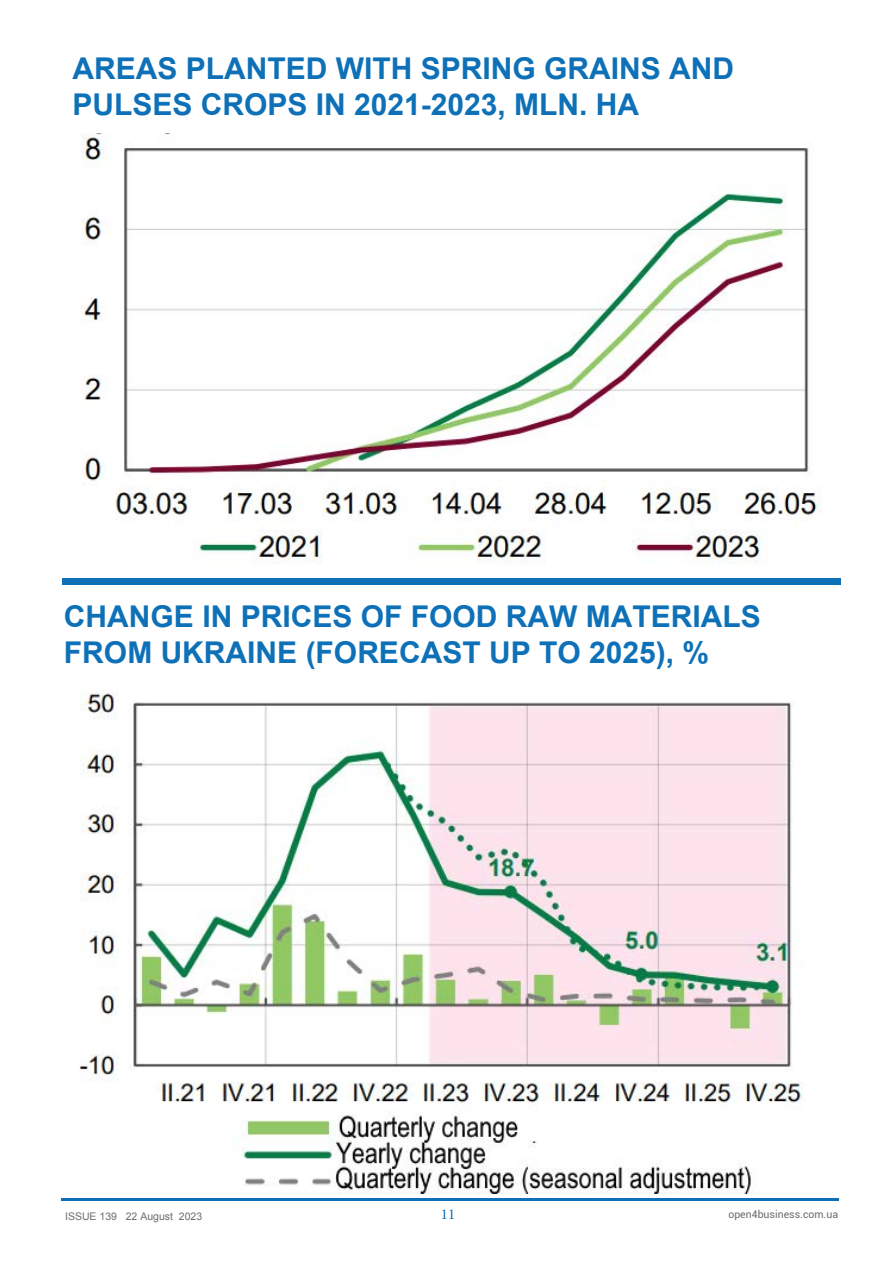
<style>
.page{position:relative;width:893px;height:1263px;background:#fff}
.page>*{position:absolute;margin:0;border:0;box-sizing:border-box;transform-origin:0 0}
.t1{font:700 30px/36px "Arial";color:#0e71b8}
.t2{font:15px "Minion Pro";color:#0e71b8}
.t3{font:10.5px "Arial";color:#6c6d70}
.t4{font:10.5px "Roboto";color:#6c6d70}
</style>
<div class="page">
<hr style="left:61px;top:1198px;width:778px;height:3px;background:#0e71b8">
<div style="left:62px;top:578px;width:778px;height:7px;background:#0e71b8"></div>
<img style="left:82px;top:134px;width:737px;height:431px">
<img style="left:80px;top:682px;width:724px;height:511px">
<p class="t1" style="left:72px;top:51px;width:663px">AREAS PLANTED WITH SPRING GRAINS AND<br>PULSES CROPS IN 2021-2023, MLN. HA</p>
<p class="t1" style="left:64px;top:599px;width:698px">CHANGE IN PRICES OF FOOD RAW MATERIALS<br>FROM UKRAINE (FORECAST UP TO 2025), %</p>
<p class="t3" style="left:65px;top:1210px;width:139px">ISSUE 139 22 August 2023</p>
<p class="t2" style="left:441px;top:1204px;width:16px">11</p>
<p class="t4" style="left:728px;top:1207px;width:111px">open4business.com.ua</p>
</div>
